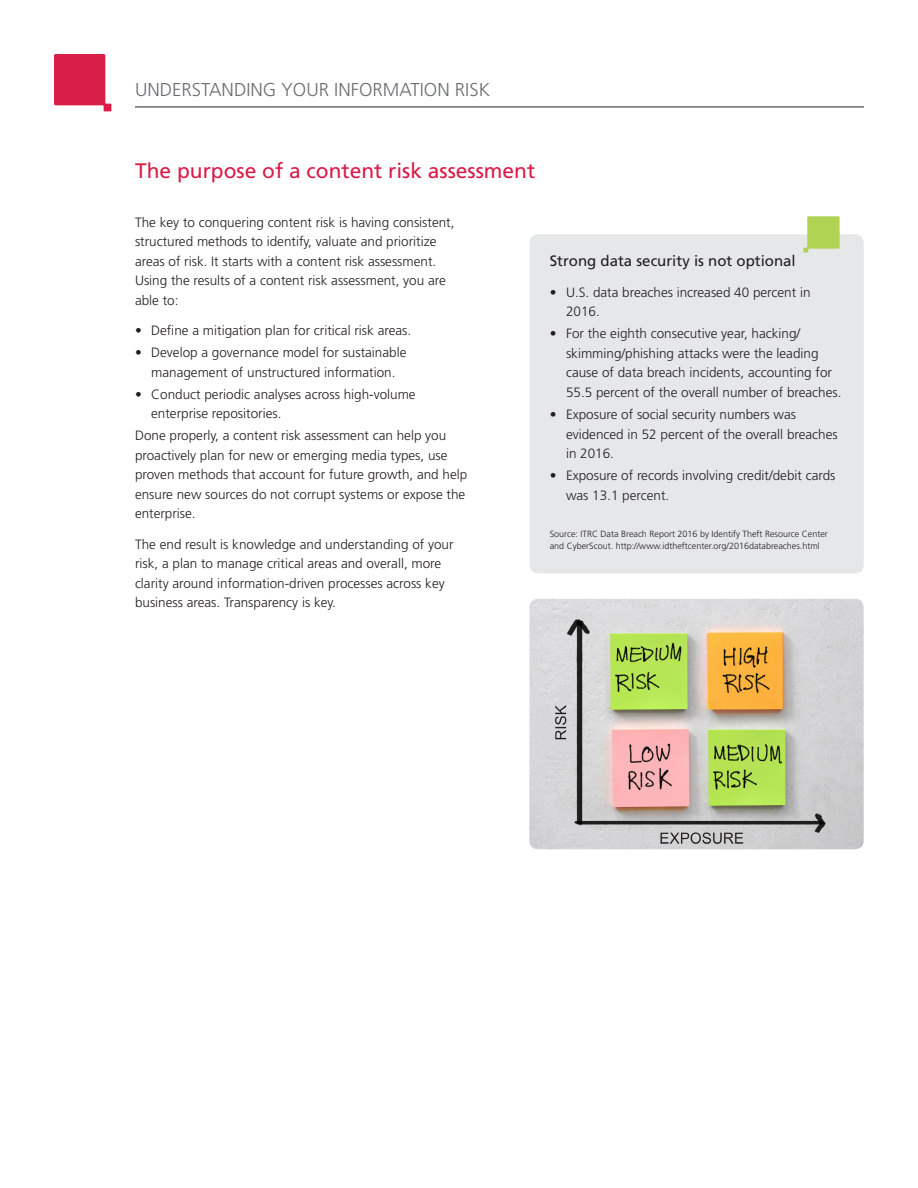
<style>
.page{position:relative;width:918px;height:1188px;background:#fff}
.page>*{position:absolute;margin:0;border:0;box-sizing:border-box;transform-origin:0 0}
.t1{font:21px "Frutiger";color:#db1c49}
.t2{font:300 18.6px "Frutiger";color:#6c6d70}
.t3{font:15px "Frutiger";color:#231f20}
.t4{font:300 13.5px/19.5px "Frutiger";color:#231f20}
.t5{font:300 9px/12px "Frutiger";color:#231f20}
</style>
<div class="page">
<svg style="left:54px;top:54px;width:57px;height:57px"></svg>
<hr style="left:135px;top:106px;width:729px;height:2px;background:#6c6d70">
<div style="left:530px;top:234px;width:334px;height:339px;background:#e6e7e9;border-radius:9px"></div>
<svg style="left:803px;top:216px;width:37px;height:36px"></svg>
<img style="left:529px;top:599px;width:335px;height:250px">
<p class="t2" style="left:135px;top:79px;width:357px">UNDERSTANDING YOUR INFORMATION RISK</p>
<p class="t1" style="left:135px;top:159px;width:402px">The purpose of a content risk assessment</p>
<p class="t4" style="left:135px;top:212px;width:321px">The key to conquering content risk is having consistent, structured methods to identify, valuate and prioritize areas of risk. It starts with a content risk assessment.<br>Using the results of a content risk assessment, you are able to:</p>
<p class="t4" style="left:135px;top:320px;width:278px">• Define a mitigation plan for critical risk areas.</p>
<p class="t4" style="left:135px;top:343px;width:273px;text-align:center">• Develop a governance model for sustainable management of unstructured information.</p>
<p class="t4" style="left:151px;top:384px;width:266px;text-indent:-16px">• Conduct periodic analyses across high-volume enterprise repositories.</p>
<p class="t4" style="left:135px;top:426px;width:334px">Done properly, a content risk assessment can help you proactively plan for new or emerging media types, use proven methods that account for future growth, and help ensure new sources do not corrupt systems or expose the enterprise.</p>
<p class="t4" style="left:135px;top:534px;width:320px">The end result is knowledge and understanding of your risk, a plan to manage critical areas and overall, more clarity around information-driven processes across key business areas. Transparency is key.</p>
<p class="t3" style="left:550px;top:252px;width:247px">Strong data security is not optional</p>
<p class="t4" style="left:566px;top:282px;width:246px;text-indent:-16px">• U.S. data breaches increased 40 percent in<br>2016.</p>
<p class="t4" style="left:566px;top:324px;width:277px;text-indent:-16px">• For the eighth consecutive year, hacking/ skimming/phishing attacks were the leading cause of data breach incidents, accounting for 55.5 percent of the overall number of breaches.</p>
<p class="t4" style="left:566px;top:405px;width:273px;text-indent:-16px">• Exposure of social security numbers was evidenced in 52 percent of the overall breaches in 2016.</p>
<p class="t4" style="left:566px;top:466px;width:271px;text-indent:-16px">• Exposure of records involving credit/debit cards was 13.1 percent.</p>
<p class="t5" style="left:550px;top:527px;width:280px">Source: ITRC Data Breach Report 2016 by Identify Theft Resource Center and CyberScout. http://www.idtheftcenter.org/2016databreaches.html</p>
</div>
